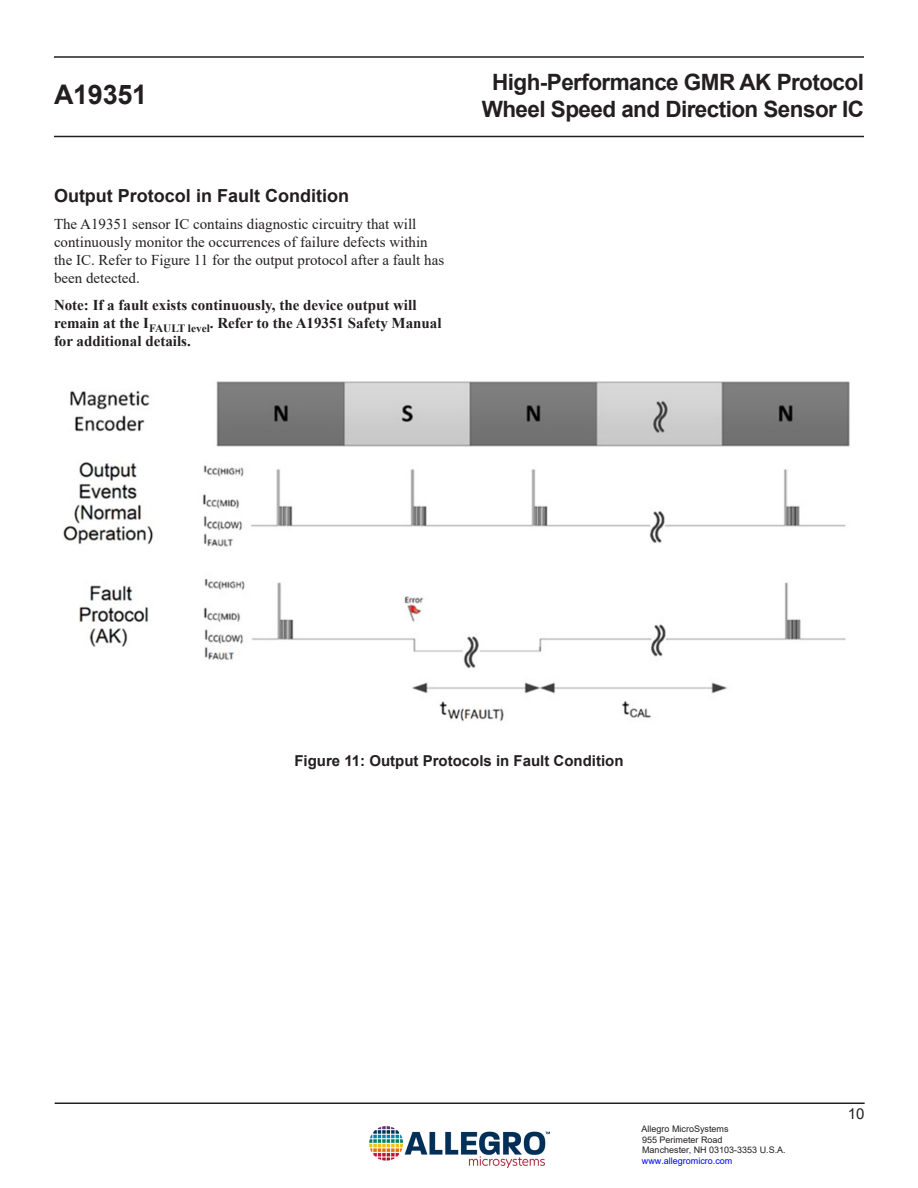
<style>
.page{position:relative;width:918px;height:1188px;background:#fff}
.page>*{position:absolute;margin:0;border:0;box-sizing:border-box;transform-origin:0 0}
.t1{font:700 27px "Arial";letter-spacing:-.01em;color:#231f20}
.t2{font:700 22.5px/27px "Arial";letter-spacing:-.025em;color:#231f20;text-align:center}
.Heading_2{font:700 18px "Arial";color:#231f20}
.Normal_-_Follow_Page{font:15px/18px "Times New Roman";color:#231f20}
.Normal_-_Follow_Page-2{font:700 15px/18px "Times New Roman";color:#231f20}
.t3{font:700 15px "Arial";color:#231f20}
.t4{font:15px "Arial";color:#231f20}
.t5{font:9px/10.8px "Arial";color:#231f20}
.t6{font:9px "Arial";color:#00f}
</style>
<div class="page">
<hr style="left:55px;top:1102px;width:810px;height:2px;background:#231f20">
<hr style="left:54px;top:136px;width:810px;height:1px;background:#231f20">
<hr style="left:54px;top:56px;width:810px;height:2px;background:#231f20">
<img style="left:370px;top:1126px;width:180px;height:42px">
<img style="left:63px;top:381px;width:787px;height:340px">
<h1 class="t1" style="left:54px;top:76px;width:95px">A19351</h1>
<p class="Heading_2" style="left:54px;top:183px;width:297px">Output Protocol in Fault Condition</p>
<p class="Normal_-_Follow_Page" style="left:54px;top:215px;width:392px">The A19351 sensor IC contains diagnostic circuitry that will continuously monitor the occurrences of failure defects within the IC. Refer to Figure 11 for the output protocol after a fault has been detected.</p>
<p class="Normal_-_Follow_Page-2" style="left:54px;top:296px;width:389px">Note: If a fault exists continuously, the device output will remain at the I<sub>FAULT</sub> <sub>level</sub>. Refer to the A19351 Safety Manual for additional details.</p>
<h2 class="t2" style="left:482px;top:69px;width:384px">High-Performance GMR AK Protocol<br>Wheel Speed and Direction Sensor IC</h2>
<p class="t3" style="left:294px;top:750px;width:331px">Figure 11: Output Protocols in Fault Condition</p>
<p class="t5" style="left:642px;top:1123px;width:146px">Allegro MicroSystems<br>955 Perimeter Road<br>Manchester, NH 03103-3353 U.S.A.</p>
<p class="t6" style="left:642px;top:1155px;width:92px">www.allegromicro.com</p>
<p class="t4" style="left:848px;top:1103px;width:18px">10</p>
</div>
